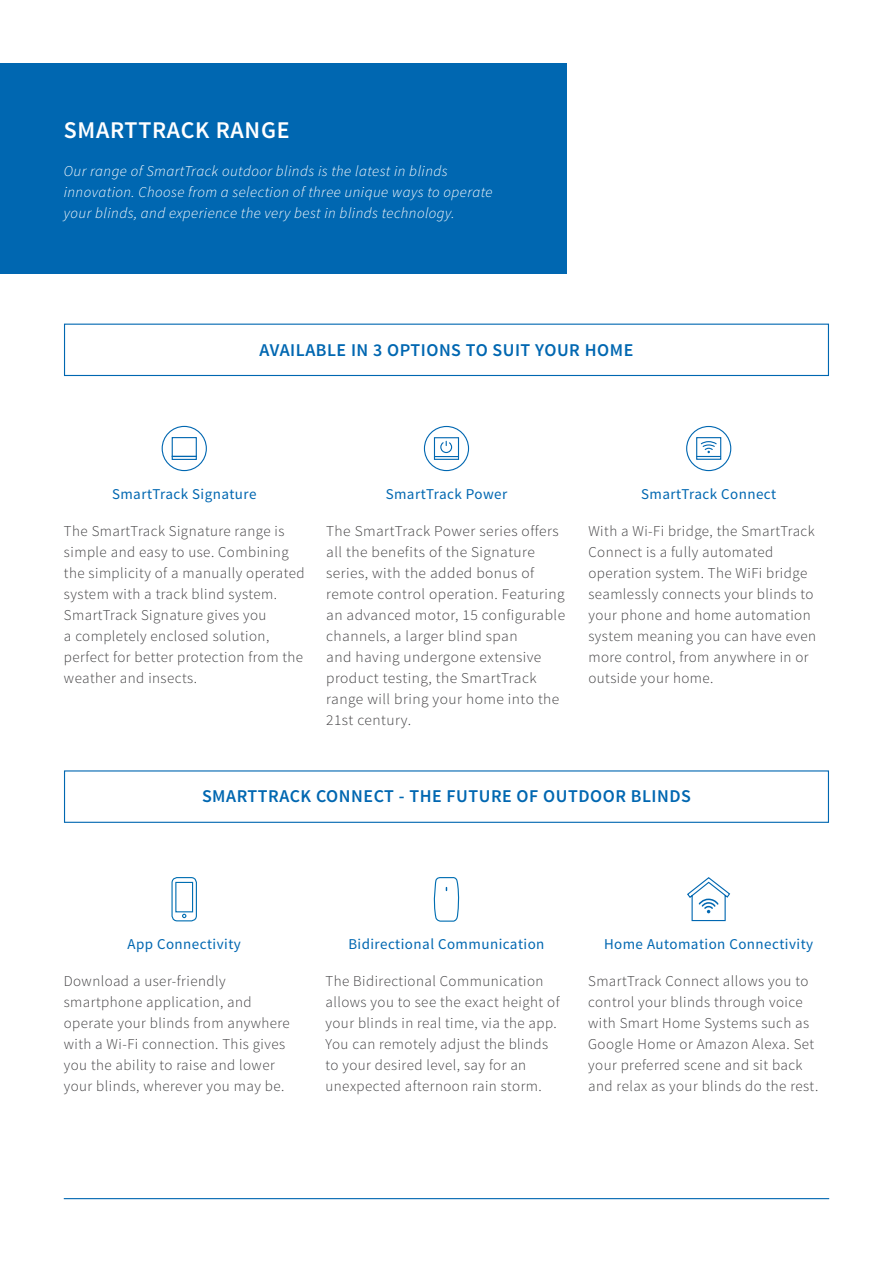
<style>
.page{position:relative;width:893px;height:1263px;background:#fff}
.page>*{position:absolute;margin:0;border:0;box-sizing:border-box;transform-origin:0 0}
.t1{font:600 24px "Source Sans Pro";letter-spacing:.03em;color:#fff}
.t2{font:600 18px "Source Sans Pro";letter-spacing:.03em;color:#0067b1}
.t3{font:300 15px/21px "Source Sans Pro";letter-spacing:.03em;color:#414042}
.t4{font:italic 300 15px/21px "Source Sans Pro";letter-spacing:.03em;color:#fff}
.t5{font:15px "Source Sans Pro";letter-spacing:.03em;color:#0067b1}
</style>
<div class="page">
<div style="left:0;top:64px;width:567px;height:210px;background:#0067b1"></div>
<div style="left:64px;top:770px;width:765px;height:53px;border:1px solid #0067b1"></div>
<div style="left:64px;top:324px;width:765px;height:52px;border:1px solid #0067b1"></div>
<hr style="left:64px;top:1198px;width:765px;height:1px;background:#0067b1">
<div style="left:162px;top:426px;width:45px;height:45px;border:1px solid #0067b1;border-radius:50%"></div>
<div style="left:172px;top:437px;width:25px;height:20px;border:1px solid #0067b1"></div>
<div style="left:172px;top:456px;width:25px;height:4px;border:1px solid #0067b1"></div>
<div style="left:686px;top:426px;width:45px;height:45px;border:1px solid #0067b1;border-radius:50%"></div>
<div style="left:696px;top:437px;width:25px;height:23px;border:1px solid #0067b1"></div>
<svg style="left:696px;top:441px;width:25px;height:16px"></svg>
<div style="left:424px;top:426px;width:45px;height:45px;border:1px solid #0067b1;border-radius:50%"></div>
<div style="left:434px;top:437px;width:25px;height:23px;border:1px solid #0067b1"></div>
<svg style="left:434px;top:441px;width:25px;height:16px"></svg>
<svg style="left:171px;top:877px;width:26px;height:45px"></svg>
<svg style="left:433px;top:877px;width:27px;height:45px"></svg>
<svg style="left:687px;top:877px;width:44px;height:45px"></svg>
<h1 class="t1" style="left:64px;top:115px;width:227px">SMARTTRACK RANGE</h1>
<p class="t4" style="left:64px;top:162px;width:430px">Our range of SmartTrack outdoor blinds is the latest in blinds innovation. Choose from a selection of three unique ways to operate your blinds, and experience the very best in blinds technology.</p>
<p class="t2" style="left:260px;top:339px;width:375px">AVAILABLE IN 3 OPTIONS TO SUIT YOUR HOME</p>
<p class="t5" style="left:112px;top:488px;width:146px">SmartTrack Signature</p>
<p class="t5" style="left:386px;top:488px;width:123px">SmartTrack Power</p>
<p class="t5" style="left:641px;top:488px;width:137px">SmartTrack Connect</p>
<p class="t3" style="left:64px;top:522px;width:242px">The SmartTrack Signature range is simple and easy to use. Combining the simplicity of a manually operated system with a track blind system.<br>SmartTrack Signature gives you<br>a completely enclosed solution, perfect for better protection from the weather and insects.</p>
<p class="t3" style="left:588px;top:522px;width:229px">With a Wi-Fi bridge, the SmartTrack<br>Connect is a fully automated operation system. The WiFi bridge seamlessly connects your blinds to your phone and home automation system meaning you can have even more control, from anywhere in or outside your home.</p>
<p class="t3" style="left:326px;top:522px;width:240px">The SmartTrack Power series offers all the benefits of the Signature series, with the added bonus of remote control operation. Featuring an advanced motor, 15 configurable channels, a larger blind span<br>and having undergone extensive product testing, the SmartTrack range will bring your home into the<br>21st century.</p>
<p class="t2" style="left:202px;top:786px;width:490px">SMARTTRACK CONNECT - THE FUTURE OF OUTDOOR BLINDS</p>
<p class="t5" style="left:128px;top:938px;width:115px">App Connectivity</p>
<p class="t5" style="left:348px;top:938px;width:198px">Bidirectional Communication</p>
<p class="t5" style="left:604px;top:938px;width:211px">Home Automation Connectivity</p>
<p class="t3" style="left:325px;top:971px;width:236px">The Bidirectional Communication allows you to see the exact height of your blinds in real time, via the app.<br>You can remotely adjust the blinds to your desired level, say for an unexpected afternoon rain storm.</p>
<p class="t3" style="left:64px;top:971px;width:228px">Download a user-friendly smartphone application, and operate your blinds from anywhere with a Wi-Fi connection. This gives you the ability to raise and lower your blinds, wherever you may be.</p>
<p class="t3" style="left:588px;top:971px;width:232px">SmartTrack Connect allows you to control your blinds through voice with Smart Home Systems such as Google Home or Amazon Alexa. Set your preferred scene and sit back and relax as your blinds do the rest.</p>
</div>
